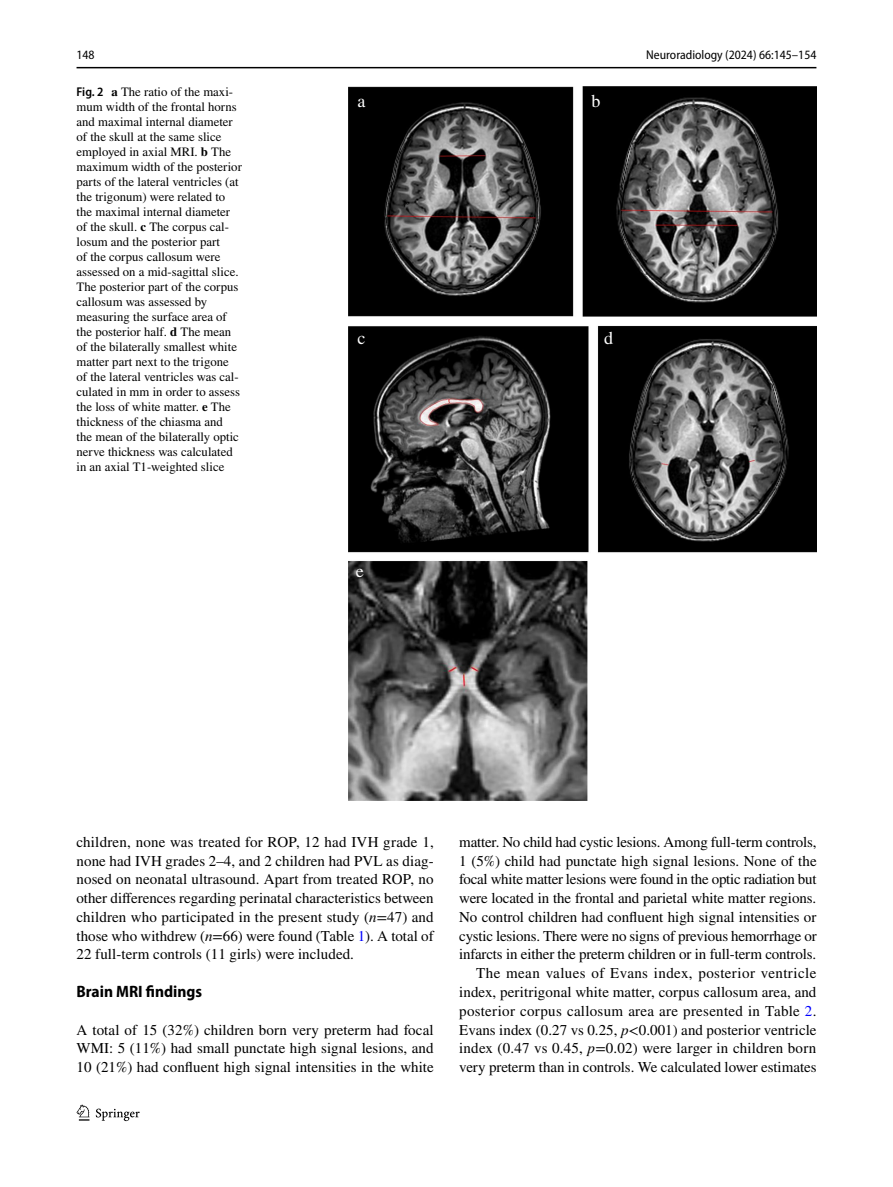
<style>
.page{position:relative;width:893px;height:1187px;background:#fff}
.page>*{position:absolute;margin:0;border:0;box-sizing:border-box;transform-origin:0 0}
.t1{font:18px "Times";color:#fff}
.t2{font:700 semi-condensed 16.5px "Myriad Pro";color:#000}
.t3{font:15px/18.8px "STIX";color:#000;text-align:justify}
.t4{font:12.75px/15px "STIX";color:#000}
.t5{font:12.75px "Myriad Pro Semi Cn 3";color:#000}
.t6{font:semi-condensed 12.75px "Myriad Pro";color:#000}
.s1{font-family:"Myriad Pro";font-weight:600;font-stretch:semi-condensed}
.s2{font-weight:700}
.s3{font-style:italic}
.s4{color:#00f}
</style>
<div class="page">
<hr style="left:77px;top:67px;width:739px;height:1px;background:#000">
<svg style="left:77px;top:1104px;width:12px;height:16px"></svg>
<svg style="left:96px;top:1108px;width:44px;height:12px"></svg>
<img style="left:349px;top:87px;width:467px;height:713px">
<p class="t6" style="left:77px;top:48px;width:20px">148</p>
<p class="t5" style="left:646px;top:48px;width:172px">Neuroradiology (2024) 66:145–154</p>
<p class="t4" style="left:77px;top:85px;width:167px"><span class="s1">Fig. 2</span> <span class="s2">a</span> The ratio of the maxi&shy;mum width of the frontal horns and maximal internal diameter of the skull at the same slice employed in axial MRI. <span class="s2">b</span> The maximum width of the posterior parts of the lateral ventricles (at the trigonum) were related to the maximal internal diameter of the skull. <span class="s2">c</span> The corpus cal&shy;losum and the posterior part<br>of the corpus callosum were assessed on a mid-sagittal slice.<br>The posterior part of the corpus callosum was assessed by measuring the surface area of the posterior half. <span class="s2">d</span> The mean of the bilaterally smallest white matter part next to the trigone of the lateral ventricles was cal&shy;culated in mm in order to assess the loss of white matter. <span class="s2">e</span> The thickness of the chiasma and<br>the mean of the bilaterally optic nerve thickness was calculated in an axial T1-weighted slice</p>
<p class="t1" style="left:357px;top:91px;width:9px">a</p>
<p class="t1" style="left:591px;top:91px;width:10px">b</p>
<p class="t1" style="left:604px;top:328px;width:10px">d</p>
<p class="t1" style="left:357px;top:328px;width:9px">c</p>
<p class="t1" style="left:356px;top:560px;width:9px">e</p>
<p class="t3" style="left:77px;top:833px;width:359px">children, none was treated for ROP, 12 had IVH grade 1, none had IVH grades 2–4, and 2 children had PVL as diag&shy;nosed on neonatal ultrasound. Apart from treated ROP, no other differences regarding perinatal characteristics between children who participated in the present study (<span class="s3">n</span>=47) and those who withdrew (<span class="s3">n</span>=66) were found (Table <span class="s4">1</span>). A total of 22 full-term controls (11 girls) were included.</p>
<p class="t2" style="left:77px;top:982px;width:127px">Brain MRI findings</p>
<p class="t3" style="left:77px;top:1021px;width:359px">A total of 15 (32%) children born very preterm had focal WMI: 5 (11%) had small punctate high signal lesions, and 10 (21%) had confluent high signal intensities in the white</p>
<p class="t3" style="left:459px;top:833px;width:359px;text-align:right">matter. No child had cystic lesions. Among full-term controls, 1 (5%) child had punctate high signal lesions. None of the focal white matter lesions were found in the optic radiation but were located in the frontal and parietal white matter regions.<br>No control children had confluent high signal intensities or cystic lesions. There were no signs of previous hemorrhage or infarcts in either the preterm children or in full-term controls.<br>The mean values of Evans index, posterior ventricle index, peritrigonal white matter, corpus callosum area, and posterior corpus callosum area are presented in Table <span class="s4">2</span>.<br>Evans index (0.27 vs 0.25, <span class="s3">p</span>&lt;0.001) and posterior ventricle index (0.47 vs 0.45, <span class="s3">p</span>=0.02) were larger in children born very preterm than in controls. We calculated lower estimates</p>
</div>
